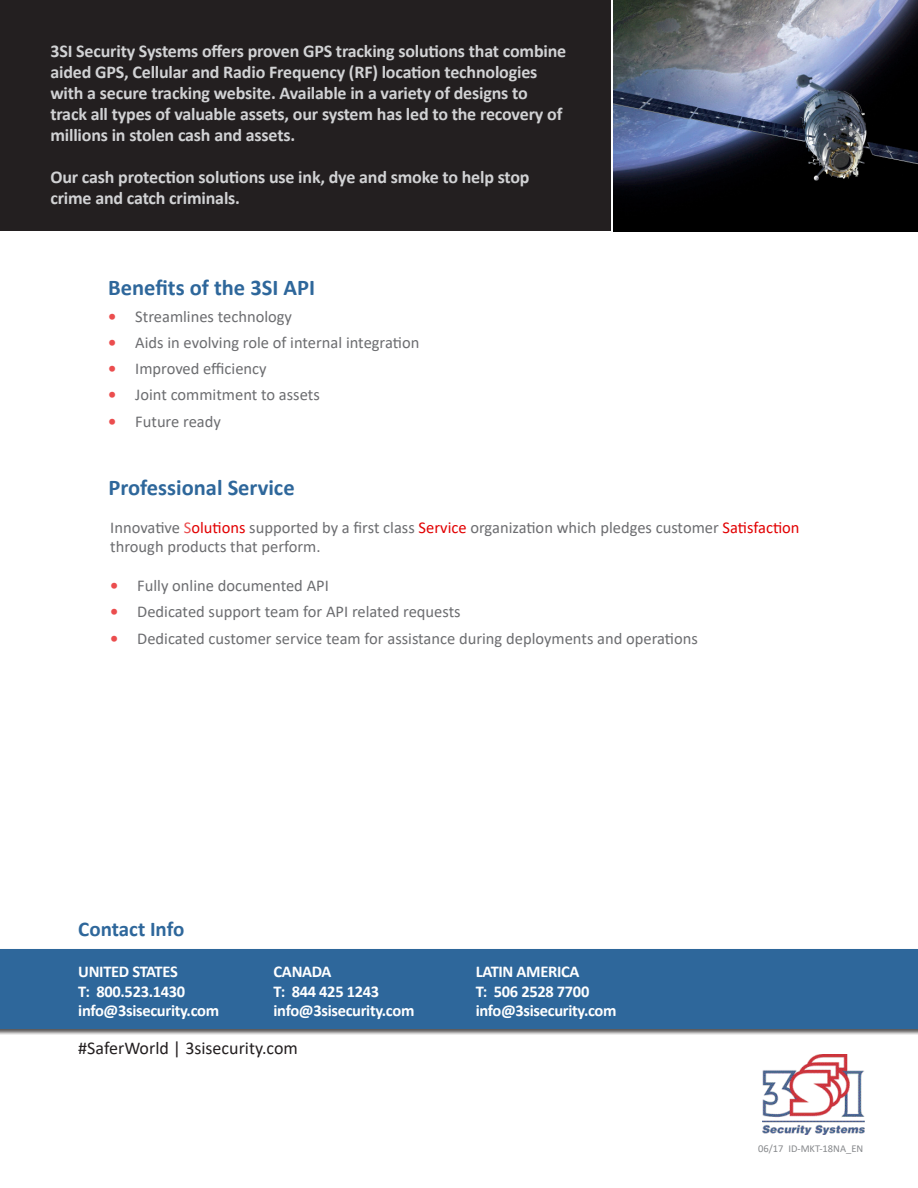
<style>
.page{position:relative;width:918px;height:1188px;background:#fff}
.page>*{position:absolute;margin:0;border:0;box-sizing:border-box;transform-origin:0 0}
.subtitle{font:700 22.5px "Calibri";color:#2e679b}
.t1{font:700 21px "Calibri";color:#2e679b}
.t2{font:700 18px/21px "Calibri";letter-spacing:-.01em;color:#d1d2d4}
.t3{font:18px "Calibri";color:#231f20}
.text{font:16.5px/19.5px "Calibri";color:#6c6d70}
.t4{font:700 16.5px/19.8px "Calibri";letter-spacing:-.02em;color:#fff}
.t5{font:10.5px "Calibri";color:#87898c}
.s1{font-weight:700;color:#eb4d4e}
.s2{color:#eb4d4e}
.s3{color:#e20002}
</style>
<div class="page">
<img style="left:762px;top:1055px;width:102px;height:79px">
<div style="left:0;top:0;width:610px;height:231px;background:#231f20"></div>
<img style="left:614px;top:0;width:304px;height:231px">
<div style="left:0;top:948px;width:918px;height:87px;background:#231f20;opacity:.75"></div>
<div style="left:0;top:950px;width:918px;height:79px;background:#2e679b"></div>
<p class="t2" style="left:50px;top:40px;width:517px">3SI Security Systems offers proven GPS tracking solutions that combine aided GPS, Cellular and Radio Frequency (RF) location technologies with a secure tracking website. Available in a variety of designs to track all types of valuable assets, our system has led to the recovery of millions in stolen cash and assets.</p>
<p class="t2" style="left:50px;top:166px;width:481px">Our cash protection solutions use ink, dye and smoke to help stop crime and catch criminals.</p>
<p class="subtitle" style="left:108px;top:272px;width:208px">Benefits of the 3SI API</p>
<p class="text" style="left:108px;top:306px;width:185px"><span class="s1">•</span> Streamlines technology</p>
<p class="text" style="left:108px;top:332px;width:313px"><span class="s1">•</span> Aids in evolving role of internal integration</p>
<p class="text" style="left:108px;top:359px;width:160px"><span class="s1">•</span> Improved efficiency</p>
<p class="text" style="left:108px;top:385px;width:213px"><span class="s1">•</span> Joint commitment to assets</p>
<p class="text" style="left:108px;top:411px;width:114px"><span class="s1">•</span> Future ready</p>
<p class="subtitle" style="left:108px;top:472px;width:188px">Professional Service</p>
<p class="text" style="left:110px;top:517px;width:691px">Innovative <span class="s2">S</span><span class="s3">olutions</span> supported by a first class <span class="s3">Service</span> organization which pledges customer <span class="s3">Satisfaction </span>through products that perform.</p>
<p class="text" style="left:110px;top:575px;width:220px"><span class="s1">•</span> Fully online documented API</p>
<p class="text" style="left:110px;top:602px;width:352px"><span class="s1">•</span> Dedicated support team for API related requests</p>
<p class="text" style="left:110px;top:628px;width:589px"><span class="s1">•</span> Dedicated customer service team for assistance during deployments and operations</p>
<p class="t1" style="left:78px;top:914px;width:108px">Contact Info</p>
<p class="t4" style="left:78px;top:961px;width:142px">UNITED STATES<br>T: 800.523.1430 info@3sisecurity.com</p>
<p class="t4" style="left:274px;top:961px;width:142px">CANADA<br>T: 844 425 1243 info@3sisecurity.com</p>
<p class="t4" style="left:476px;top:961px;width:142px">LATIN AMERICA<br>T: 506 2528 7700 info@3sisecurity.com</p>
<p class="t3" style="left:78px;top:1035px;width:221px">#SaferWorld | 3sisecurity.com</p>
<p class="t5" style="left:758px;top:1141px;width:106px">06/17 ID-MKT-18NA_EN</p>
</div>
